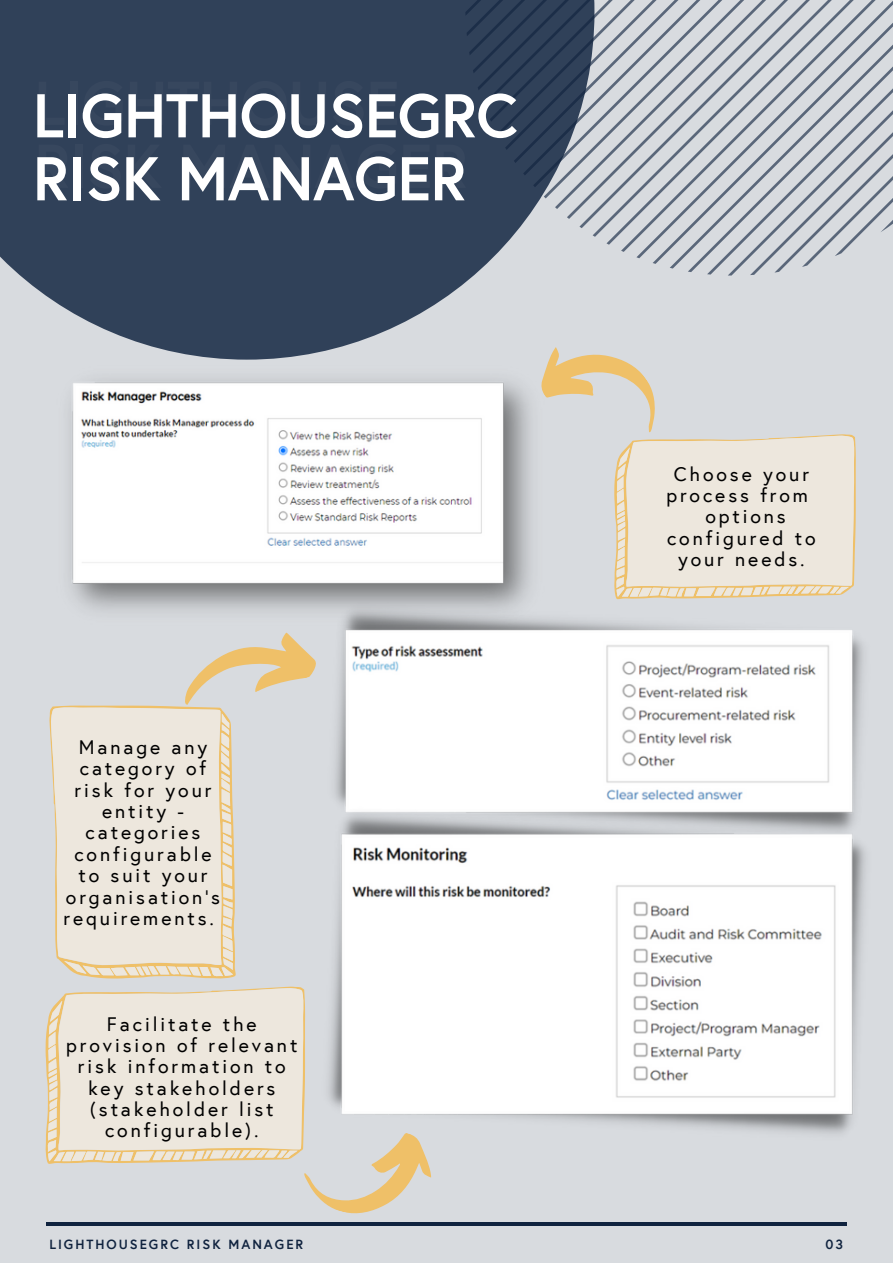
<style>
.page{position:relative;width:893px;height:1264px;background:#fff}
.page>*{position:absolute;margin:0;border:0;box-sizing:border-box;transform-origin:0 0}
.t1{font:700 61.65px/63px "Europa";letter-spacing:-.01em;color:#fff}
.t2{font:19.5px/21.3px "Europa";letter-spacing:.15em;color:#000;text-align:center}
.t3{font:700 13.2px "Europa";letter-spacing:.15em;color:#10233f}
</style>
<div class="page">
<div style="left:0;top:0;width:892px;height:1262px;background:#d8dbdf"></div>
<svg style="left:594px;top:0;width:298px;height:275px"></svg>
<svg style="left:0;top:0;width:594px;height:359px;background:#47566b"></svg>
<svg style="left:46px;top:1222px;width:800px;height:3px"></svg>
<svg style="left:49px;top:705px;width:187px;height:273px"></svg>
<svg style="left:51px;top:707px;width:182px;height:269px;background:#ece4d7"></svg>
<svg style="left:174px;top:632px;width:142px;height:79px"></svg>
<svg style="left:525px;top:315px;width:330px;height:284px"></svg>
<img style="left:335px;top:620px;width:528px;height:185px">
<img style="left:69px;top:359px;width:482px;height:272px">
<svg style="left:45px;top:986px;width:257px;height:177px"></svg>
<img style="left:334px;top:805px;width:532px;height:329px">
<svg style="left:48px;top:988px;width:392px;height:238px"></svg>
<h1 class="t1" style="left:34px;top:71px;width:435px">LIGHTHOUSE<br>RISK MANAGER</h1>
<h1 class="t1" style="left:33px;top:84px;width:486px">LIGHTHOUSEGRC<br>RISK MANAGER</h1>
<p class="t2" style="left:64px;top:736px;width:158px">Manage any category of risk for your entity - categories configurable to suit your organisation's requirements.</p>
<p class="t2" style="left:66px;top:1012px;width:233px">Facilitate the provision of relevant risk information to key stakeholders (stakeholder list configurable).</p>
<p class="t2" style="left:666px;top:463px;width:151px">Choose your process from options configured to your needs.</p>
<p class="t3" style="left:49px;top:1235px;width:255px">LIGHTHOUSEGRC RISK MANAGER</p>
<p class="t3" style="left:825px;top:1236px;width:19px">03</p>
</div>
